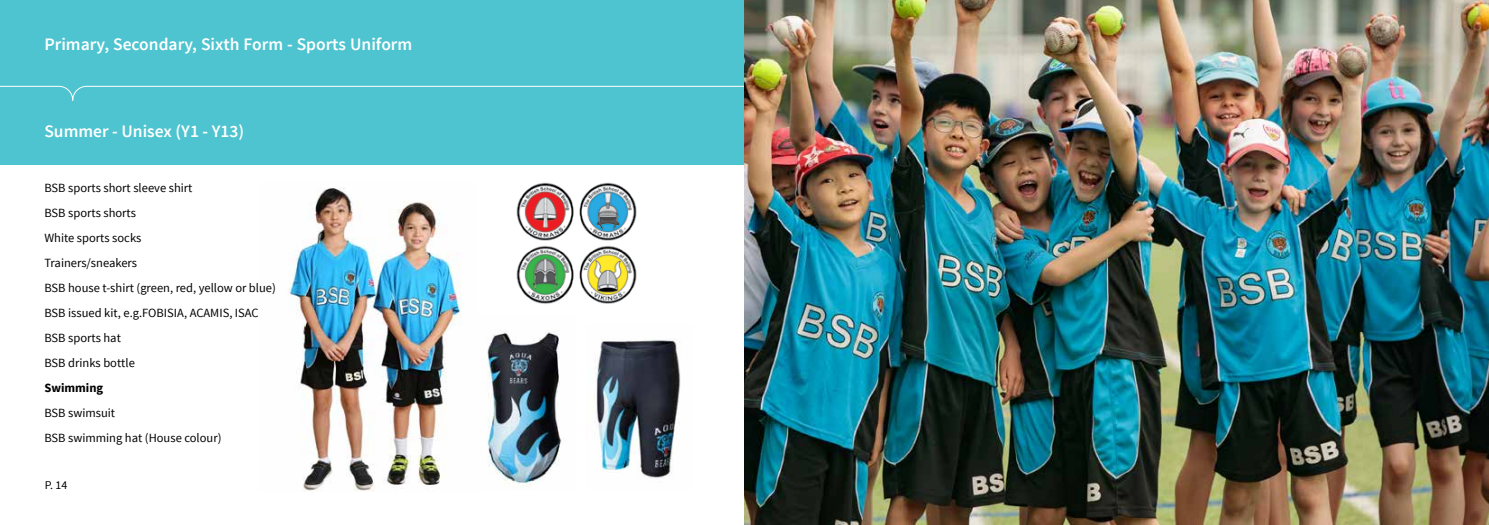
<style>
.page{position:relative;width:1489px;height:525px;background:#fff}
.page>*{position:absolute;margin:0;border:0;box-sizing:border-box;transform-origin:0 0}
.t1{font:600 17.5px "Source Sans Pro";color:#fff}
.t2{font:12.5px/25px "Source Sans Pro";color:#000}
.t3{font:700 12.5px "Source Sans Pro";color:#000}
.t4{font:11.88px "Source Sans Pro";color:#000}
</style>
<div class="page">
<div style="left:0;top:0;width:744px;height:165px;background:#4dc4cf"></div>
<svg style="left:0;top:86px;width:744px;height:15px"></svg>
<img style="left:288px;top:187px;width:174px;height:304px">
<img style="left:744px;top:0;width:744px;height:524px">
<img style="left:516px;top:182px;width:121px;height:122px">
<img style="left:487px;top:332px;width:75px;height:156px">
<img style="left:595px;top:340px;width:86px;height:138px">
<h1 class="t1" style="left:44px;top:33px;width:369px">Primary, Secondary, Sixth Form - Sports Uniform</h1>
<h1 class="t1" style="left:44px;top:120px;width:201px">Summer - Unisex (Y1 - Y13)</h1>
<p class="t2" style="left:44px;top:175px;width:233px">BSB sports short sleeve shirt<br>BSB sports shorts<br>White sports socks<br>Trainers/sneakers<br>BSB house t-shirt (green, red, yellow or blue)<br>BSB issued kit, e.g.FOBISIA, ACAMIS, ISAC<br>BSB sports hat<br>BSB drinks bottle</p>
<p class="t3" style="left:44px;top:379px;width:60px">Swimming</p>
<p class="t2" style="left:44px;top:400px;width:178px">BSB swimsuit<br>BSB swimming hat (House colour)</p>
<p class="t4" style="left:45px;top:478px;width:24px">P. 14</p>
</div>
